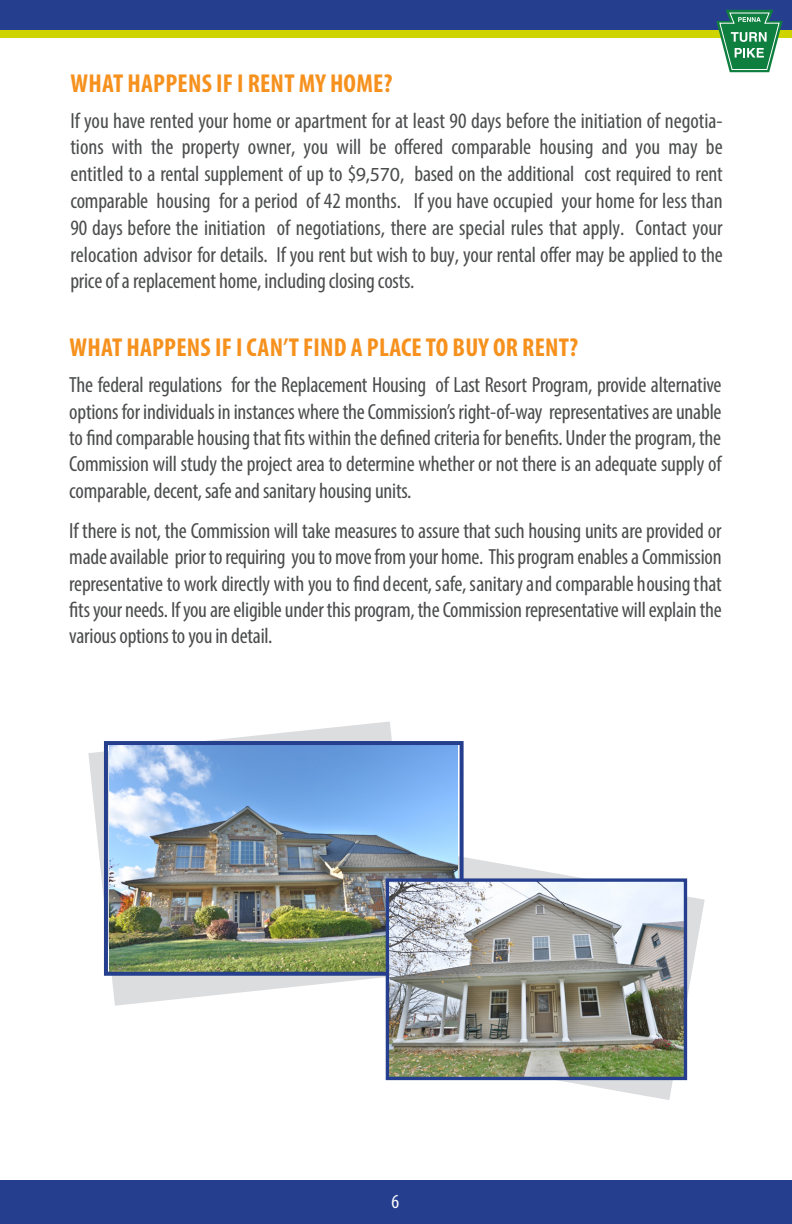
<style>
.page{position:relative;width:792px;height:1224px;background:#fff}
.page>*{position:absolute;margin:0;border:0;box-sizing:border-box;transform-origin:0 0}
.t1{font:700 condensed 26px "Myriad Pro";letter-spacing:.01em;color:#f6911e}
.t2{font:condensed 22px/26.4px "Myriad Pro";letter-spacing:-.01em;color:#4b4c4d;text-align:justify}
.t3{font:condensed 20px "Myriad Pro";color:#fff}
.s1{font-stretch:normal;font-size:20px}
</style>
<div class="page">
<div style="left:0;top:0;width:792px;height:30px;background:#253f8e"></div>
<div style="left:0;top:30px;width:792px;height:8px;background:#cfd400"></div>
<div style="left:0;top:1181px;width:792px;height:43px;background:#253f8e"></div>
<svg style="left:420px;top:856px;width:285px;height:244px"></svg>
<svg style="left:88px;top:721px;width:304px;height:285px"></svg>
<img style="left:110px;top:746px;width:348px;height:225px">
<div style="left:104px;top:741px;width:360px;height:235px;border:4px solid #253f8e"></div>
<img style="left:390px;top:882px;width:293px;height:194px">
<div style="left:386px;top:878px;width:301px;height:202px;border:3px solid #253f8e"></div>
<svg style="left:716px;top:10px;width:67px;height:62px"></svg>
<p class="t1" style="left:71px;top:67px;width:323px">WHAT HAPPENS IF I RENT MY HOME?</p>
<p class="t2" style="left:70px;top:107px;width:654px">If you have rented your home or apartment for at least 90 days before the initiation of negotia&shy;tions with the property owner, you will be offered comparable housing and you may be entitled to a rental supplement of up to $<span class="s1">9,570</span>, based on the additional cost required to rent comparable housing for a period of 42 months. If you have occupied your home for less than 90 days before the initiation of negotiations, there are special rules that apply. Contact your relocation advisor for details. If you rent but wish to buy, your rental offer may be applied to the price of a replacement home, including closing costs.</p>
<p class="t1" style="left:70px;top:331px;width:510px">WHAT HAPPENS IF I CAN’T FIND A PLACETO BUY OR RENT?</p>
<p class="t2" style="left:69px;top:371px;width:654px">The federal regulations for the Replacement Housing of Last Resort Program, provide alternative options for individuals in instances where the Commission’s right-of-way representatives are unable to find comparable housing that fits within the defined criteria for benefits. Under the program, the Commission will study the project area to determine whether or not there is an adequate supply of comparable, decent, safe and sanitary housing units.</p>
<p class="t2" style="left:69px;top:517px;width:654px">If there is not, the Commission will take measures to assure that such housing units are provided or made available prior to requiring you to move from your home. This program enables a Commission representative to work directly with you to find decent, safe, sanitary and comparable housing that fits your needs. If you are eligible under this program, the Commission representative will explain the various options to you in detail.</p>
<p class="t3" style="left:392px;top:1190px;width:9px">6</p>
</div>
